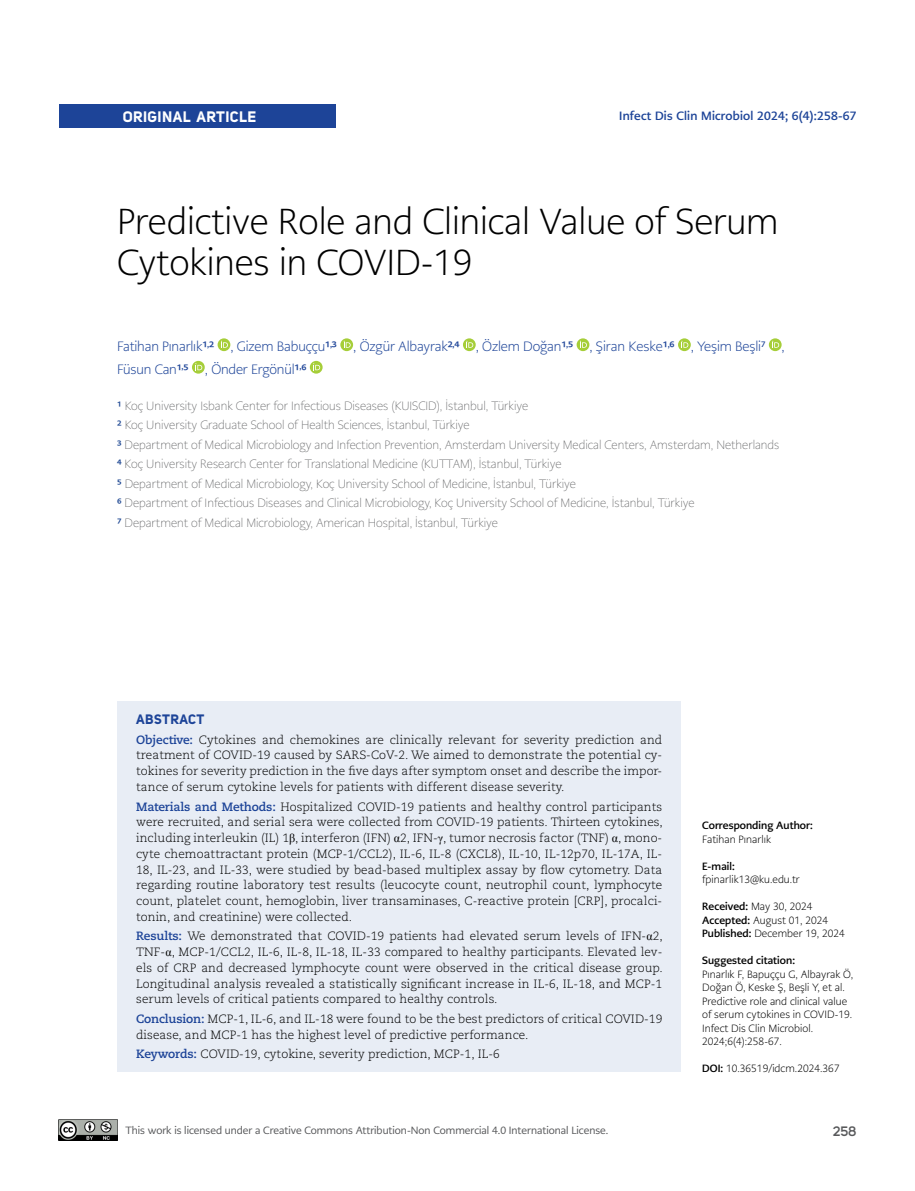
<style>
.page{position:relative;width:915px;height:1191px;background:#fff}
.page>*{position:absolute;margin:0;border:0;box-sizing:border-box;transform-origin:0 0}
.t1{font:300 36px/40.5px "PMN Caecilia Sans Head";color:#000}
.t2{font:700 15px "Uni Sans";letter-spacing:.03em;color:#fff}
.t3{font:300 13.5px/22.5px "PMN Caecilia Sans Head";letter-spacing:-.01em;color:#1d4498}
.t4{font:700 13.5px "Uni Sans";letter-spacing:.03em;color:#1d4498}
.t5{font:600 13.5px "Uni Sans";color:#58595b}
.t6{font:300 12px/15.8px "Caecilia LT Pro 45";letter-spacing:.005em;color:#000;text-align:justify}
.t7{font:200 12px/19.5px "PMN Caecilia Sans Head";color:#58595b}
.t8{font:700 12px "PMN Caecilia Sans Head";letter-spacing:.02em;color:#1d4498}
.t9{font:300 10.5px/13.5px "PMN Caecilia Sans Head";letter-spacing:.005em;color:#000}
.t10{font:10.5px "PMN Caecilia Sans Head";color:#58595b}
.t11{font:700 10.5px "PMN Caecilia Sans Head";letter-spacing:.005em;color:#000}
.s1{font-weight:700}
.s2{font-weight:700;color:#1c4692}
.s3{font-family:"Caecilia LT Pro 75";font-weight:700;color:#1d4498}
.s4{font-family:"Times New Roman";font-weight:400}
</style>
<div class="page">
<div style="left:59px;top:105px;width:276px;height:23px;background:#1d4498"></div>
<div style="left:117px;top:701px;width:563px;height:370px;background:#e8edf5"></div>
<img style="left:58px;top:1119px;width:59px;height:21px">
<svg style="left:217px;top:338px;width:13px;height:13px"></svg>
<svg style="left:221px;top:341px;width:7px;height:7px"></svg>
<svg style="left:340px;top:338px;width:13px;height:13px"></svg>
<svg style="left:343px;top:341px;width:7px;height:7px"></svg>
<svg style="left:463px;top:338px;width:12px;height:13px"></svg>
<svg style="left:466px;top:341px;width:7px;height:7px"></svg>
<svg style="left:576px;top:338px;width:13px;height:13px"></svg>
<svg style="left:580px;top:341px;width:6px;height:7px"></svg>
<svg style="left:677px;top:338px;width:13px;height:13px"></svg>
<svg style="left:681px;top:341px;width:7px;height:7px"></svg>
<svg style="left:768px;top:338px;width:13px;height:13px"></svg>
<svg style="left:772px;top:341px;width:6px;height:7px"></svg>
<svg style="left:192px;top:361px;width:13px;height:13px"></svg>
<svg style="left:195px;top:363px;width:7px;height:7px"></svg>
<svg style="left:310px;top:361px;width:12px;height:13px"></svg>
<svg style="left:313px;top:363px;width:7px;height:7px"></svg>
<p class="t2" style="left:123px;top:108px;width:135px">ORIGINAL ARTICLE</p>
<p class="t8" style="left:619px;top:108px;width:239px">Infect Dis Clin Microbiol 2024; 6(4):258-67</p>
<h1 class="t1" style="left:117px;top:201px;width:663px">Predictive Role and Clinical Value of Serum<br>Cytokines in COVID-19</h1>
<p class="t3" style="left:117px;top:335px;width:669px">Fatihan Pınarlık<span class="s1">1</span><sup>,</sup><span class="s1">2</span> , Gizem Babuççu<span class="s1">1</span><sup>,</sup><span class="s1">3</span> , Özgür Albayrak<span class="s1">2</span><sup>,</sup><span class="s1">4</span> , Özlem Doğan<span class="s1">1</span><sup>,</sup><span class="s1">5</span> , Şiran Keske<span class="s1">1</span><sup>,</sup><span class="s1">6</span> , Yeşim Beşli<sup>7</sup> ,<br>Füsun Can<span class="s1">1</span><sup>,</sup><span class="s1">5</span> , Önder Ergönül<span class="s1">1</span><sup>,</sup><span class="s1">6</span></p>
<p class="t7" style="left:117px;top:396px;width:663px"><span class="s2">1</span> Koç University Isbank Center for Infectious Diseases (KUISCID), İstanbul, Türkiye<br><span class="s2">2</span> Koç University Graduate School of Health Sciences, İstanbul, Türkiye<br><span class="s2">3</span> Department of Medical Microbiology and Infection Prevention, Amsterdam University Medical Centers, Amsterdam, Netherlands <span class="s2">4</span> Koç University Research Center for Translational Medicine (KUTTAM), İstanbul, Türkiye<br><span class="s2">5</span> Department of Medical Microbiology, Koç University School of Medicine, İstanbul, Türkiye<br><span class="s2">6</span> Department of Infectious Diseases and Clinical Microbiology, Koç University School of Medicine, İstanbul, Türkiye<br><span class="s2">7</span> Department of Medical Microbiology, American Hospital, İstanbul, Türkiye</p>
<p class="t4" style="left:136px;top:711px;width:69px">ABSTRACT</p>
<p class="t6" style="left:136px;top:731px;width:527px"><span class="s3">Objective:</span> Cytokines and chemokines are clinically relevant for severity prediction and treatment of COVID-19 caused by SARS-CoV-2. We aimed to demonstrate the potential cy&shy;tokines for severity prediction in the five days after symptom onset and describe the impor&shy;tance of serum cytokine levels for patients with different disease severity.</p>
<p class="t6" style="left:136px;top:798px;width:528px"><span class="s3">Materials and Methods:</span> Hospitalized COVID-19 patients and healthy control participants were recruited, and serial sera were collected from COVID-19 patients. Thirteen cytokines, including interleukin (IL) 1<span class="s4">β</span>, interferon (IFN) <span class="s4">α</span>2, IFN-<span class="s4">γ</span>, tumor necrosis factor (TNF) <span class="s4">α</span>, mono&shy;cyte chemoattractant protein (MCP-1/CCL2), IL-6, IL-8 (CXCL8), IL-10, IL-12p70, IL-17A, IL-18, IL-23, and IL-33, were studied by bead-based multiplex assay by flow cytometry. Data regarding routine laboratory test results (leucocyte count, neutrophil count, lymphocyte count, platelet count, hemoglobin, liver transaminases, C-reactive protein [CRP], procalci&shy;tonin, and creatinine) were collected.</p>
<p class="t6" style="left:136px;top:928px;width:528px"><span class="s3">Results:</span> We demonstrated that COVID-19 patients had elevated serum levels of IFN-<span class="s4">α</span>2, TNF-<span class="s4">α</span>, MCP-1/CCL2, IL-6, IL-8, IL-18, IL-33 compared to healthy participants. Elevated lev&shy;els of CRP and decreased lymphocyte count were observed in the critical disease group.<br>Longitudinal analysis revealed a statistically significant increase in IL-6, IL-18, and MCP-1 serum levels of critical patients compared to healthy controls.</p>
<p class="t6" style="left:136px;top:1010px;width:527px"><span class="s3">Conclusion:</span> MCP-1, IL-6, and IL-18 were found to be the best predictors of critical COVID-19 disease, and MCP-1 has the highest level of predictive performance.</p>
<p class="t6" style="left:136px;top:1045px;width:365px"><span class="s3">Keywords:</span> COVID-19, cytokine, severity prediction, MCP-1, IL-6</p>
<p class="t10" style="left:125px;top:1123px;width:484px">This work is licensed under a Creative Commons Attribution-Non Commercial 4.0 International License.</p>
<p class="t11" style="left:702px;top:818px;width:112px">Corresponding Author:</p>
<p class="t9" style="left:702px;top:832px;width:70px">Fatihan Pınarlık</p>
<p class="t11" style="left:702px;top:859px;width:34px">E-mail:</p>
<p class="t9" style="left:702px;top:873px;width:99px">fpinarlik13@ku.edu.tr</p>
<p class="t9" style="left:702px;top:900px;width:144px"><span class="s1">Received:</span> May 30, 2024<br><span class="s1">Accepted:</span> August 01, 2024<br><span class="s1">Published:</span> December 19, 2024</p>
<p class="t11" style="left:702px;top:953px;width:94px">Suggested citation:</p>
<p class="t9" style="left:702px;top:967px;width:152px">Pınarlık F, Bapuççu G, Albayrak Ö,<br>Doğan Ö, Keske Ş, Beşli Y, et al.<br>Predictive role and clinical value of serum cytokines in COVID-19.<br>Infect Dis Clin Microbiol.<br>2024;6(4):258-67.</p>
<p class="t9" style="left:702px;top:1062px;width:139px"><span class="s1">DOI:</span> 10.36519/idcm.2024.367</p>
<p class="t5" style="left:832px;top:1123px;width:25px">258</p>
</div>
